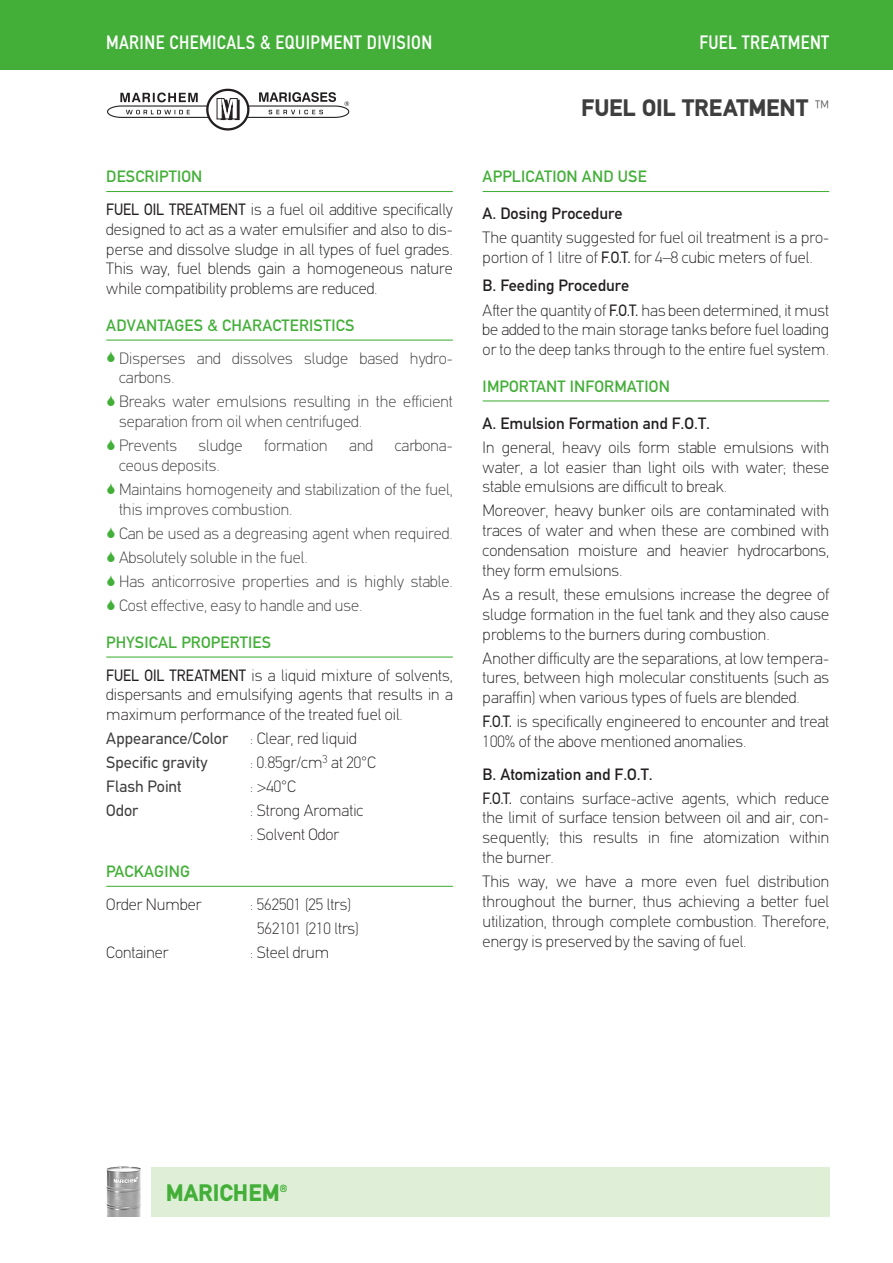
<style>
.page{position:relative;width:893px;height:1263px;background:#fff}
.page>*{position:absolute;margin:0;border:0;box-sizing:border-box;transform-origin:0 0}
.Title_PRODUCT{font:900 24px "PF Din Text";color:#3e3e3f}
.t1{font:900 24px "PF Din Text";color:#43af38}
.t2{font:500 condensed 19.5px "PF Din Text";letter-spacing:.02em;color:#fff}
.Body{font:100 16.5px/19.8px "PF Din Text";color:#231f20;text-align:justify}
.t3{font:100 16.5px/19.8px "PF Din Text";color:#3e3e3f}
.Heading_1_marichem{font:500 16.5px "PF Din Text";letter-spacing:.01em;color:#43af38}
.Heading_2_ALL{font:500 16.5px "PF Din Text";color:#231f20}
.Body-2{font:16.5px "PF Din Text";color:#3e3e3f}
.t4{font:700 10.5px "PF Din Text";color:#43af38}
.s1{font-weight:400}
.s2{font-weight:100;font-stretch:condensed;font-size:19.5px;color:#57585a}
</style>
<div class="page">
<div style="left:151px;top:1167px;width:678px;height:50px;background:#dfefd7"></div>
<svg style="left:107px;top:89px;width:243px;height:42px"></svg>
<img style="left:106px;top:1166px;width:35px;height:51px">
<div style="left:0;top:0;width:893px;height:70px;background:#43af38"></div>
<hr style="left:106px;top:191px;width:347px;height:1px;background:#43af38">
<hr style="left:106px;top:340px;width:347px;height:1px;background:#43af38">
<hr style="left:106px;top:656px;width:347px;height:2px;background:#43af38">
<hr style="left:106px;top:886px;width:347px;height:1px;background:#43af38">
<hr style="left:483px;top:191px;width:346px;height:1px;background:#43af38">
<hr style="left:483px;top:400px;width:346px;height:1px;background:#43af38">
<p class="t2" style="left:106px;top:31px;width:328px">MARINE CHEMICALS &amp; EQUIPMENT DIVISION</p>
<p class="t2" style="left:699px;top:31px;width:131px">FUEL TREATMENT</p>
<p class="Heading_1_marichem" style="left:106px;top:167px;width:98px">DESCRIPTION</p>
<p class="Body" style="left:106px;top:200px;width:348px"><span class="s1">FUEL OIL TREATMENT</span> is a fuel oil additive specifically designed to act as a water emulsifier and also to dis&shy;perse and dissolve sludge in all types of fuel grades.<br>This way, fuel blends gain a homogeneous nature while compatibility problems are reduced.</p>
<p class="Heading_1_marichem" style="left:106px;top:316px;width:250px">ADVANTAGES &amp; CHARACTERISTICS</p>
<p class="t3" style="left:119px;top:348px;width:335px">Disperses and dissolves sludge based hydro&shy;carbons.</p>
<p class="t3" style="left:119px;top:392px;width:335px">Breaks water emulsions resulting in the efficient separation from oil when centrifuged.</p>
<p class="t3" style="left:119px;top:436px;width:59px">Prevents</p>
<p class="t3" style="left:199px;top:436px;width:45px">sludge</p>
<p class="t3" style="left:264px;top:436px;width:65px">formation</p>
<p class="t3" style="left:349px;top:436px;width:25px">and</p>
<p class="t3" style="left:395px;top:436px;width:60px">carbona-</p>
<p class="t3" style="left:119px;top:456px;width:102px">ceous deposits.</p>
<p class="t3" style="left:119px;top:480px;width:335px">Maintains homogeneity and stabilization of the fuel, this improves combustion.</p>
<p class="t3" style="left:119px;top:524px;width:335px">Can be used as a degreasing agent when required.</p>
<p class="t3" style="left:119px;top:548px;width:190px">Absolutely soluble in the fuel.</p>
<p class="t3" style="left:119px;top:572px;width:335px">Has anticorrosive properties and is highly stable.</p>
<p class="t3" style="left:119px;top:596px;width:245px">Cost effective, easy to handle and use.</p>
<p class="Heading_1_marichem" style="left:106px;top:633px;width:166px">PHYSICAL PROPERTIES</p>
<p class="Body" style="left:106px;top:665px;width:348px"><span class="s1">FUEL OIL TREATMENT</span> is a liquid mixture of solvents, dispersants and emulsifying agents that results in a maximum performance of the treated fuel oil.</p>
<p class="Body-2" style="left:106px;top:729px;width:123px">Appearance/Color</p>
<p class="Body" style="left:250px;top:729px;width:108px">: Clear, red liquid</p>
<p class="Body-2" style="left:106px;top:753px;width:103px">Specific gravity</p>
<p class="Body" style="left:250px;top:753px;width:127px">: 0.85gr/cm<sup>3</sup> at 20°C</p>
<p class="Body-2" style="left:106px;top:777px;width:77px">Flash Point</p>
<p class="Body" style="left:250px;top:777px;width:47px">: &gt;40°C</p>
<p class="Body-2" style="left:106px;top:801px;width:34px">Odor</p>
<p class="Body" style="left:250px;top:801px;width:115px">: Strong Aromatic</p>
<p class="Body" style="left:250px;top:825px;width:90px">: Solvent Odor</p>
<p class="Heading_1_marichem" style="left:106px;top:862px;width:85px">PACKAGING</p>
<p class="Body" style="left:106px;top:894px;width:97px">Order Number</p>
<p class="Body" style="left:250px;top:894px;width:102px">: 562501 (25 ltrs)</p>
<p class="Body" style="left:257px;top:918px;width:103px">562101 (210 ltrs)</p>
<p class="Body" style="left:106px;top:942px;width:64px">Container</p>
<p class="Body" style="left:250px;top:942px;width:81px">: Steel drum</p>
<p class="Title_PRODUCT" style="left:581px;top:93px;width:249px">FUEL OIL TREATMENT <span class="s2">™</span></p>
<p class="Heading_1_marichem" style="left:483px;top:167px;width:166px">APPLICATION AND USE</p>
<p class="Heading_2_ALL" style="left:483px;top:204px;width:141px">A. Dosing Procedure</p>
<p class="Body" style="left:483px;top:228px;width:348px">The quantity suggested for fuel oil treatment is a pro&shy;portion of 1 litre of <span class="s1">F.O.T.</span> for 4–8 cubic meters of fuel.</p>
<p class="Heading_2_ALL" style="left:483px;top:276px;width:148px">B. Feeding Procedure</p>
<p class="Body" style="left:483px;top:300px;width:348px">After the quantity of <span class="s1">F.O.T.</span> has been determined, it must be added to the main storage tanks before fuel loading or to the deep tanks through to the entire fuel system.</p>
<p class="Heading_1_marichem" style="left:483px;top:377px;width:189px">IMPORTANT INFORMATION</p>
<p class="Heading_2_ALL" style="left:483px;top:414px;width:229px">A. Emulsion Formation and F.O.T.</p>
<p class="Body" style="left:483px;top:437px;width:348px">In general, heavy oils form stable emulsions with water, a lot easier than light oils with water; these stable emulsions are difficult to break.</p>
<p class="Body" style="left:483px;top:501px;width:348px">Moreover, heavy bunker oils are contaminated with traces of water and when these are combined with condensation moisture and heavier hydrocarbons, they form emulsions.</p>
<p class="Body" style="left:483px;top:584px;width:348px">As a result, these emulsions increase the degree of sludge formation in the fuel tank and they also cause problems to the burners during combustion.</p>
<p class="Body" style="left:483px;top:648px;width:348px">Another difficulty are the separations, at low tempera&shy;tures, between high molecular constituents (such as paraffin) when various types of fuels are blended.</p>
<p class="Body" style="left:483px;top:712px;width:348px"><span class="s1">F.O.T.</span> is specifically engineered to encounter and treat<br>100% of the above mentioned anomalies.</p>
<p class="Heading_2_ALL" style="left:483px;top:764px;width:172px">B. Atomization and F.O.T.</p>
<p class="Body" style="left:483px;top:788px;width:348px"><span class="s1">F.O.T.</span> contains surface-active agents, which reduce the limit of surface tension between oil and air, con&shy;sequently; this results in fine atomization within the burner.</p>
<p class="Body" style="left:483px;top:872px;width:348px">This way, we have a more even fuel distribution throughout the burner, thus achieving a better fuel utilization, through complete combustion. Therefore, energy is preserved by the saving of fuel.</p>
<h1 class="t1" style="left:166px;top:1178px;width:115px">MARICHEM</h1>
<p class="t4" style="left:280px;top:1182px;width:10px">®</p>
</div>
